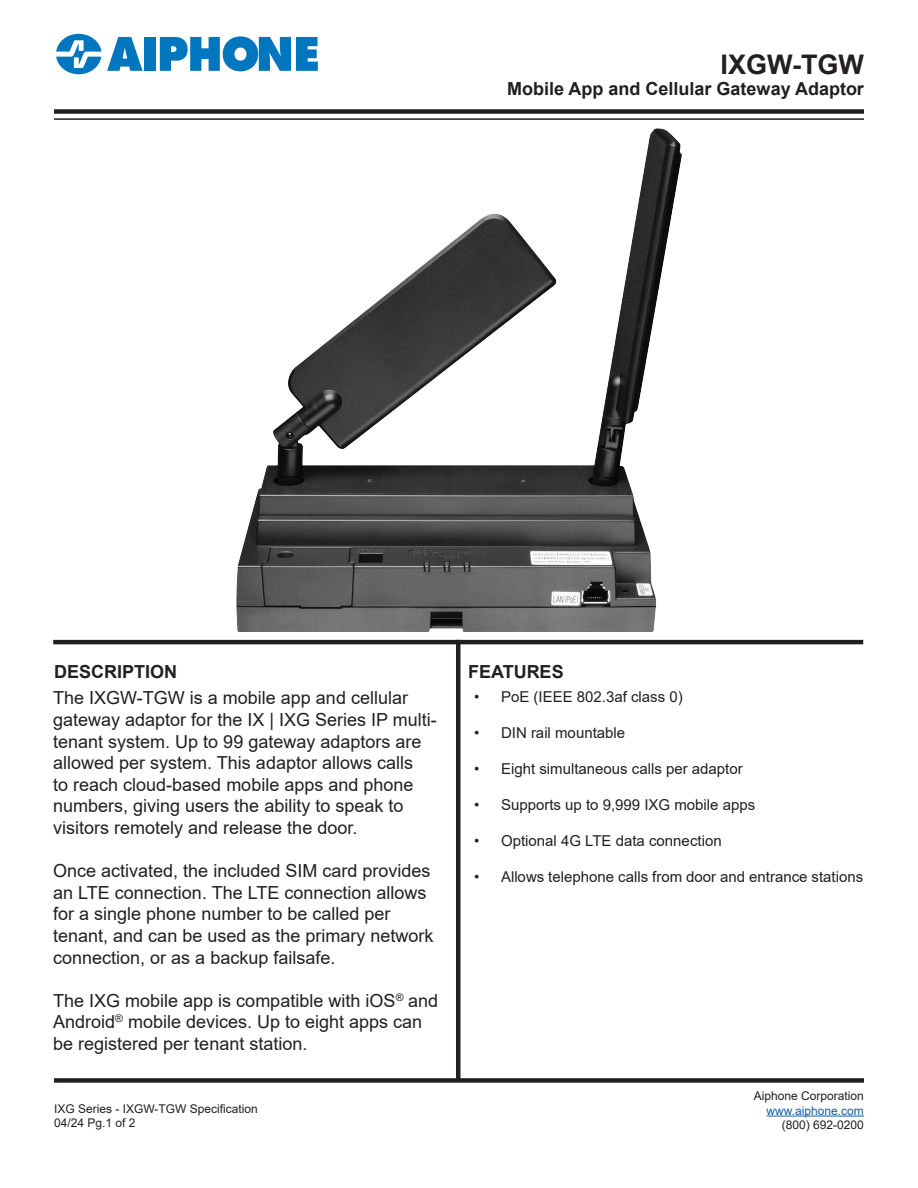
<style>
.page{position:relative;width:918px;height:1188px;background:#fff}
.page>*{position:absolute;margin:0;border:0;box-sizing:border-box;transform-origin:0 0}
.t1{font:700 27px "Arial";color:#231f20}
.t2{font:18px/21.6px "Arial";color:#231f20}
.t3{font:700 18px "Arial";color:#231f20}
.t4{font:15px "Arial";color:#231f20}
.t5{font:12px/14.4px "Arial";color:#231f20}
.t6{font:12px "Arial";color:#175d9e}
</style>
<div class="page">
<div style="left:54px;top:1078px;width:810px;height:5px;background:#231f20"></div>
<hr style="left:767px;top:1116px;width:97px;height:1px;background:#175d9e">
<hr style="left:53px;top:640px;width:810px;height:4px;background:#231f20">
<hr style="left:456px;top:640px;width:4px;height:440px;background:#231f20">
<img style="left:236px;top:128px;width:446px;height:503px">
<svg style="left:56px;top:34px;width:45px;height:40px"></svg>
<svg style="left:107px;top:37px;width:36px;height:34px"></svg>
<div style="left:144px;top:37px;width:12px;height:34px;background:#0076be"></div>
<hr style="left:54px;top:118px;width:810px;height:2px;background:#231f20">
<div style="left:54px;top:109px;width:810px;height:5px;background:#231f20"></div>
<svg style="left:160px;top:36px;width:158px;height:35px"></svg>
<h1 class="t1" style="left:721px;top:45px;width:145px">IXGW-TGW</h1>
<p class="t3" style="left:507px;top:76px;width:358px">Mobile App and Cellular Gateway Adaptor</p>
<p class="t3" style="left:54px;top:659px;width:125px">DESCRIPTION</p>
<p class="t3" style="left:468px;top:659px;width:97px">FEATURES</p>
<p class="t2" style="left:53px;top:687px;width:385px">The IXGW-TGW is a mobile app and cellular gateway adaptor for the IX | IXG Series IP multi&shy;tenant system. Up to 99 gateway adaptors are allowed per system. This adaptor allows calls<br>to reach cloud-based mobile apps and phone numbers, giving users the ability to speak to visitors remotely and release the door.</p>
<p class="t2" style="left:53px;top:860px;width:382px">Once activated, the included SIM card provides an LTE connection. The LTE connection allows for a single phone number to be called per tenant, and can be used as the primary network connection, or as a backup failsafe.</p>
<p class="t2" style="left:53px;top:989px;width:386px">The IXG mobile app is compatible with iOS<sup>®</sup> and<br>Android<sup>®</sup> mobile devices. Up to eight apps can be registered per tenant station.</p>
<p class="t5" style="left:54px;top:1101px;width:205px">IXG Series - IXGW-TGW Specification<br>04/24 Pg.1 of 2</p>
<p class="t4" style="left:474px;top:687px;width:210px">• PoE (IEEE 802.3af class 0)</p>
<p class="t4" style="left:474px;top:723px;width:153px">• DIN rail mountable</p>
<p class="t4" style="left:474px;top:759px;width:270px">• Eight simultaneous calls per adaptor</p>
<p class="t4" style="left:474px;top:795px;width:283px">• Supports up to 9,999 IXG mobile apps</p>
<p class="t4" style="left:474px;top:831px;width:249px">• Optional 4G LTE data connection</p>
<p class="t4" style="left:474px;top:867px;width:391px">• Allows telephone calls from door and entrance stations</p>
<p class="t5" style="left:754px;top:1089px;width:112px">Aiphone Corporation</p>
<p class="t6" style="left:767px;top:1102px;width:99px">www.aiphone.com</p>
<p class="t5" style="left:782px;top:1118px;width:84px">(800) 692-0200</p>
</div>
